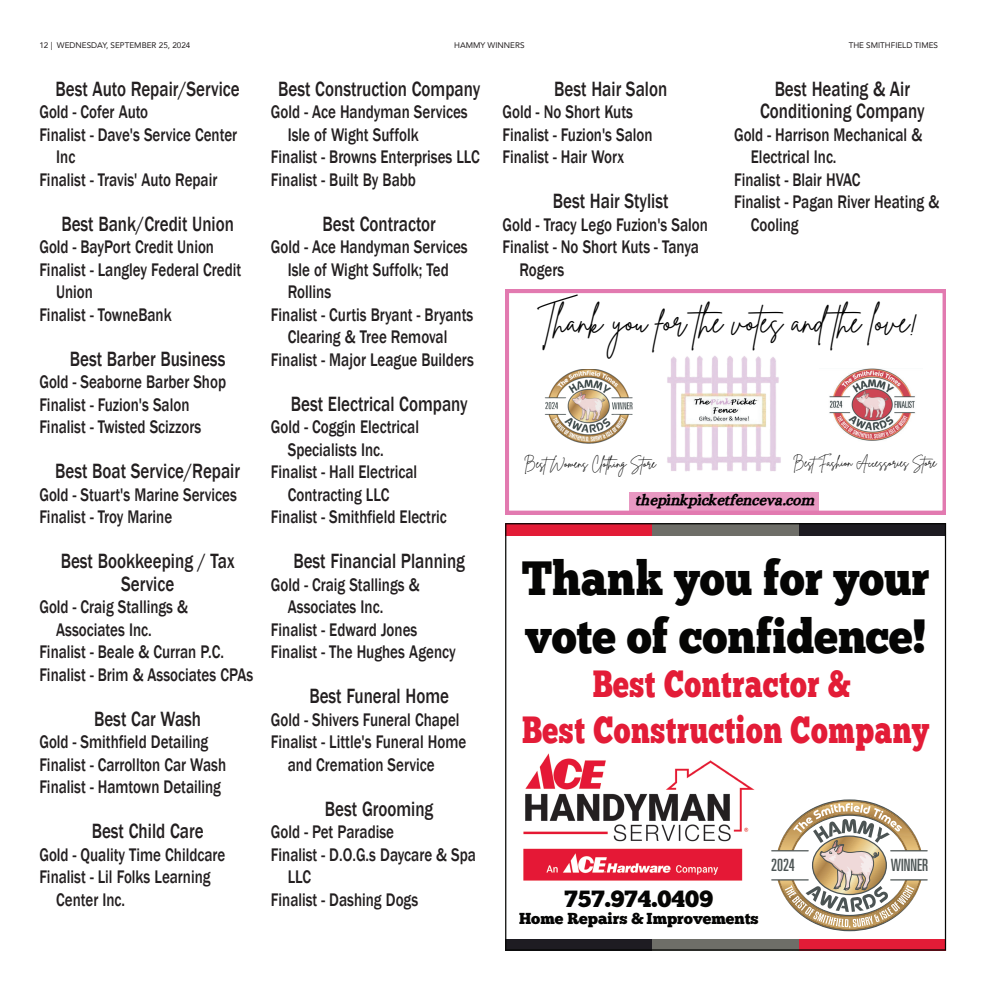
<style>
.page{position:relative;width:990px;height:990px;background:#fff}
.page>*{position:absolute;margin:0;border:0;box-sizing:border-box;transform-origin:0 0}
.t1{font:48.12px/57.8px "Chunk Five";color:#050504;scale:.9 1}
.t2{font:38px/45.5px "Chunk Five";letter-spacing:.02em;color:#e31c37;text-align:center;scale:.77 1}
.t3{font:31.25px "Brittany Signature";color:#000}
.t4{font:23.5px "Chunk Five";color:#050504}
.t5{font:500 21.25px/22.5px "Franklin Gothic";color:#231f20;text-align:center;scale:.8 1}
.t6{font:500 18.75px/22.5px "Franklin Gothic";color:#231f20;scale:.8 1}
.t7{font:ultra-condensed 17px "Univers";color:#4c5454;scale:.92 1}
.t8{font:ultra-condensed 17px "Univers";color:#4c5454;scale:.95 1}
.t9{font:15.88px "Chunk Five";color:#050504}
.t10{font:15px "CA Generated";color:#000}
.t11{font:12.38px "Brittany Signature";color:#000}
.t12{font:11.75px "Brittany Signature";color:#000}
.t13{font:8.12px "Avenir";color:#231f20}
</style>
<div class="page">
<svg style="left:505px;top:289px;width:441px;height:225px"></svg>
<svg style="left:505px;top:523px;width:441px;height:428px"></svg>
<hr style="left:772px;top:850px;width:36px;height:1px;background:#4c5454">
<hr style="left:772px;top:879px;width:36px;height:2px;background:#4c5454">
<hr style="left:891px;top:879px;width:36px;height:2px;background:#4c5454">
<hr style="left:891px;top:850px;width:36px;height:1px;background:#4c5454">
<svg style="left:778px;top:799px;width:143px;height:132px"></svg>
<img style="left:522px;top:753px;width:234px;height:128px">
<p class="t13" style="left:39px;top:38px;width:153px">12 | WEDNESDAY, SEPTEMBER 25, 2024</p>
<p class="t13" style="left:454px;top:38px;width:72px">HAMMY WINNERS</p>
<p class="t13" style="left:849px;top:38px;width:91px">THE SMITHFIELD TIMES</p>
<p class="t5" style="left:55px;top:78px;width:232px">Best Auto Repair/Service</p>
<p class="t6" style="left:39px;top:101px;width:138px">Gold - Cofer Auto</p>
<p class="t6" style="left:39px;top:124px;width:249px">Finalist - Dave's Service Center</p>
<p class="t6" style="left:56px;top:146px;width:25px">Inc</p>
<p class="t6" style="left:39px;top:169px;width:224px">Finalist - Travis' Auto Repair</p>
<p class="t5" style="left:61px;top:213px;width:217px">Best Bank/Credit Union</p>
<p class="t6" style="left:39px;top:236px;width:220px">Gold - BayPort Credit Union</p>
<p class="t6" style="left:39px;top:259px;width:254px">Finalist - Langley Federal Credit</p>
<p class="t6" style="left:56px;top:281px;width:47px">Union</p>
<p class="t6" style="left:39px;top:304px;width:167px">Finalist - TowneBank</p>
<p class="t5" style="left:70px;top:348px;width:196px">Best Barber Business</p>
<p class="t6" style="left:39px;top:371px;width:235px">Gold - Seaborne Barber Shop<br>Finalist - Fuzion's Salon<br>Finalist - Twisted Scizzors</p>
<p class="t5" style="left:55px;top:460px;width:233px">Best Boat Service/Repair</p>
<p class="t6" style="left:39px;top:484px;width:249px">Gold - Stuart's Marine Services<br>Finalist - Troy Marine</p>
<p class="t5" style="left:61px;top:550px;width:219px">Best Bookkeeping / Tax<br>Service</p>
<p class="t6" style="left:39px;top:596px;width:187px">Gold - Craig Stallings &amp;</p>
<p class="t6" style="left:56px;top:619px;width:121px">Associates Inc.</p>
<p class="t6" style="left:39px;top:641px;width:232px">Finalist - Beale &amp; Curran P.C.</p>
<p class="t6" style="left:39px;top:664px;width:269px">Finalist - Brim &amp; Associates CPAs</p>
<p class="t5" style="left:94px;top:708px;width:135px">Best Car Wash</p>
<p class="t6" style="left:39px;top:731px;width:235px">Gold - Smithfield Detailing<br>Finalist - Carrollton Car Wash<br>Finalist - Hamtown Detailing</p>
<p class="t5" style="left:92px;top:820px;width:141px">Best Child Care</p>
<p class="t6" style="left:39px;top:844px;width:234px">Gold - Quality Time Childcare</p>
<p class="t6" style="left:39px;top:866px;width:216px">Finalist - Lil Folks Learning</p>
<p class="t6" style="left:56px;top:889px;width:88px">Center Inc.</p>
<p class="t5" style="left:278px;top:78px;width:254px">Best Construction Company</p>
<p class="t6" style="left:271px;top:101px;width:248px">Gold - Ace Handyman Services</p>
<p class="t6" style="left:288px;top:124px;width:165px">Isle of Wight Suffolk</p>
<p class="t6" style="left:271px;top:146px;width:263px">Finalist - Browns Enterprises LLC</p>
<p class="t6" style="left:271px;top:169px;width:183px">Finalist - Built By Babb</p>
<p class="t5" style="left:323px;top:213px;width:143px">Best Contractor</p>
<p class="t6" style="left:271px;top:236px;width:248px">Gold - Ace Handyman Services</p>
<p class="t6" style="left:288px;top:259px;width:203px">Isle of Wight Suffolk; Ted</p>
<p class="t6" style="left:288px;top:281px;width:56px">Rollins</p>
<p class="t6" style="left:271px;top:304px;width:254px">Finalist - Curtis Bryant - Bryants</p>
<p class="t6" style="left:288px;top:326px;width:201px">Clearing &amp; Tree Removal</p>
<p class="t6" style="left:271px;top:349px;width:255px">Finalist - Major League Builders</p>
<p class="t5" style="left:291px;top:393px;width:223px">Best Electrical Company</p>
<p class="t6" style="left:271px;top:416px;width:187px">Gold - Coggin Electrical</p>
<p class="t6" style="left:288px;top:439px;width:121px">Specialists Inc.</p>
<p class="t6" style="left:271px;top:461px;width:184px">Finalist - Hall Electrical</p>
<p class="t6" style="left:288px;top:484px;width:128px">Contracting LLC</p>
<p class="t6" style="left:271px;top:506px;width:221px">Finalist - Smithfield Electric</p>
<p class="t5" style="left:293px;top:550px;width:216px">Best Financial Planning</p>
<p class="t6" style="left:271px;top:574px;width:187px">Gold - Craig Stallings &amp;</p>
<p class="t6" style="left:288px;top:596px;width:121px">Associates Inc.</p>
<p class="t6" style="left:271px;top:619px;width:184px">Finalist - Edward Jones</p>
<p class="t6" style="left:271px;top:641px;width:233px">Finalist - The Hughes Agency</p>
<p class="t5" style="left:309px;top:685px;width:176px">Best Funeral Home</p>
<p class="t6" style="left:271px;top:709px;width:237px">Gold - Shivers Funeral Chapel</p>
<p class="t6" style="left:271px;top:731px;width:246px">Finalist - Little's Funeral Home</p>
<p class="t6" style="left:288px;top:754px;width:185px">and Cremation Service</p>
<p class="t5" style="left:325px;top:798px;width:137px">Best Grooming</p>
<p class="t6" style="left:271px;top:821px;width:155px">Gold - Pet Paradise</p>
<p class="t6" style="left:271px;top:844px;width:258px">Finalist - D.O.G.s Daycare &amp; Spa</p>
<p class="t6" style="left:288px;top:866px;width:31px">LLC</p>
<p class="t6" style="left:271px;top:889px;width:186px">Finalist - Dashing Dogs</p>
<p class="t5" style="left:554px;top:78px;width:143px">Best Hair Salon</p>
<p class="t6" style="left:502px;top:101px;width:189px">Gold - No Short Kuts<br>Finalist - Fuzion's Salon<br>Finalist - Hair Worx</p>
<p class="t5" style="left:553px;top:190px;width:146px">Best Hair Stylist</p>
<p class="t6" style="left:502px;top:214px;width:258px">Gold - Tracy Lego Fuzion's Salon</p>
<p class="t6" style="left:502px;top:236px;width:247px">Finalist - No Short Kuts - Tanya</p>
<p class="t6" style="left:519px;top:259px;width:58px">Rogers</p>
<p class="t5" style="left:760px;top:78px;width:207px">Best Heating &amp; Air<br>Conditioning Company</p>
<p class="t6" style="left:734px;top:124px;width:237px">Gold - Harrison Mechanical &amp;</p>
<p class="t6" style="left:751px;top:146px;width:109px">Electrical Inc.</p>
<p class="t6" style="left:734px;top:169px;width:160px">Finalist - Blair HVAC</p>
<p class="t6" style="left:734px;top:191px;width:258px">Finalist - Pagan River Heating &amp;</p>
<p class="t6" style="left:751px;top:214px;width:61px">Cooling</p>
<h3 class="t3" style="left:538px;top:302px;width:382px">Thank you for the votes and the love!</h3>
<p class="t11" style="left:524px;top:455px;width:133px">BestWomens Clothing Store</p>
<p class="t12" style="left:793px;top:455px;width:145px">BestFashion Accessories Store</p>
<p class="t10" style="left:636px;top:492px;width:180px">thepinkpicketfenceva.com</p>
<h1 class="t1" style="left:522px;top:551px;width:454px">Thank you for your vote of confidence!</h1>
<h2 class="t2" style="left:522px;top:663px;width:530px">Best Contractor &amp;<br>Best Construction Company</h2>
<p class="t8" style="left:771px;top:855px;width:26px">2024</p>
<p class="t7" style="left:891px;top:855px;width:42px">WINNER</p>
<p class="t4" style="left:565px;top:884px;width:150px">757.974.0409</p>
<p class="t9" style="left:519px;top:909px;width:241px">Home Repairs &amp; Improvements</p>
</div>
